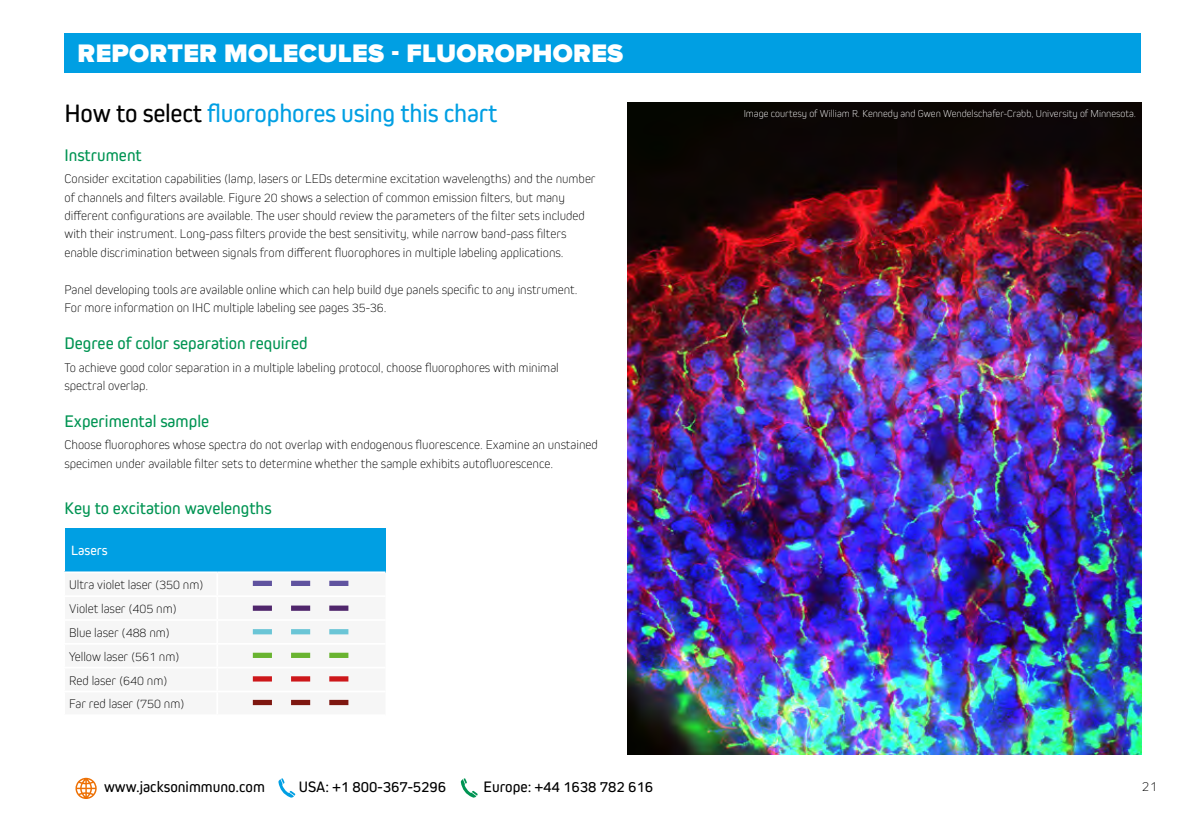
<style>
.page{position:relative;width:1191px;height:819px;background:#fff}
.page>*{position:absolute;margin:0;border:0;box-sizing:border-box;transform-origin:0 0}
.t1{font:26.25px "Kiro";letter-spacing:-.01em;color:#009fe3}
.t2{font:900 26.25px "Proxima Nova";letter-spacing:.01em;color:#fff}
.t3{font:17.5px "Kiro";color:#009453}
.t4{font:15.75px "Kiro";color:#000}
.t5{font:14px "Kiro";color:#fff}
.t6{font:200 14px "Kiro";color:#000}
.t7{font:200 13.12px/18.4px "Kiro";color:#000}
.t8{font:200 10.5px "Kiro";color:#fff}
.s1{color:#000}
</style>
<div class="page">
<svg style="left:278px;top:778px;width:17px;height:20px"></svg>
<svg style="left:75px;top:777px;width:22px;height:22px"></svg>
<svg style="left:460px;top:778px;width:18px;height:20px"></svg>
<div style="left:64px;top:33px;width:1077px;height:40px;background:#009fe3"></div>
<div style="left:64px;top:527px;width:321px;height:45px;background:#009fe3"></div>
<div style="left:252px;top:580px;width:97px;height:126px;background:#f6f6f6"></div>
<hr style="left:63px;top:527px;width:2px;height:44px;background:#fff">
<hr style="left:63px;top:571px;width:154px;height:2px;background:#fff">
<hr style="left:217px;top:571px;width:168px;height:2px;background:#fff">
<hr style="left:217px;top:595px;width:168px;height:2px;background:#fff">
<hr style="left:217px;top:619px;width:168px;height:1px;background:#fff">
<hr style="left:217px;top:643px;width:168px;height:1px;background:#fff">
<hr style="left:217px;top:666px;width:168px;height:2px;background:#fff">
<hr style="left:217px;top:690px;width:168px;height:2px;background:#fff">
<svg style="left:253px;top:629px;width:95px;height:5px"></svg>
<svg style="left:253px;top:605px;width:95px;height:5px"></svg>
<svg style="left:253px;top:580px;width:95px;height:6px"></svg>
<svg style="left:253px;top:652px;width:95px;height:6px"></svg>
<svg style="left:253px;top:676px;width:95px;height:5px"></svg>
<svg style="left:253px;top:699px;width:95px;height:6px"></svg>
<img style="left:628px;top:102px;width:513px;height:652px">
<h1 class="t2" style="left:78px;top:41px;width:547px">REPORTER MOLECULES - FLUOROPHORES</h1>
<h1 class="t1" style="left:64px;top:98px;width:434px"><span class="s1">How to select</span> fluorophores using this chart</h1>
<h2 class="t3" style="left:64px;top:144px;width:79px">Instrument</h2>
<p class="t7" style="left:64px;top:169px;width:533px">Consider excitation capabilities (lamp, lasers or LEDs determine excitation wavelengths) and the number of channels and filters available. Figure 20 shows a selection of common emission filters, but many different configurations are available. The user should review the parameters of the filter sets included with their instrument. Long-pass filters provide the best sensitivity, while narrow band-pass filters enable discrimination between signals from different fluorophores in multiple labeling applications.</p>
<p class="t7" style="left:64px;top:279px;width:514px">Panel developing tools are available online which can help build dye panels specific to any instrument.<br>For more information on IHC multiple labeling see pages 35-36.</p>
<h2 class="t3" style="left:64px;top:333px;width:244px">Degree of color separation required</h2>
<p class="t7" style="left:64px;top:357px;width:496px">To achieve good color separation in a multiple labeling protocol, choose fluorophores with minimal spectral overlap.</p>
<h2 class="t3" style="left:64px;top:410px;width:146px">Experimental sample</h2>
<p class="t7" style="left:64px;top:435px;width:535px">Choose fluorophores whose spectra do not overlap with endogenous fluorescence. Examine an unstained specimen under available filter sets to determine whether the sample exhibits autofluorescence.</p>
<h2 class="t3" style="left:64px;top:498px;width:209px">Key to excitation wavelengths</h2>
<p class="t5" style="left:71px;top:542px;width:38px">Lasers</p>
<p class="t7" style="left:69px;top:572px;width:136px;line-height:23.8px">Ultra violet laser (350 nm)<br>Violet laser (405 nm)<br>Blue laser (488 nm)<br>Yellow laser (561 nm)<br>Red laser (640 nm)<br>Far red laser (750 nm)</p>
<p class="t8" style="left:743px;top:108px;width:394px">Image courtesy of William R. Kennedy and Gwen Wendelschafer-Crabb, University of Minnesota.</p>
<p class="t4" style="left:104px;top:777px;width:162px">www.jacksonimmuno.com</p>
<p class="t4" style="left:299px;top:777px;width:149px">USA: +1 800-367-5296</p>
<p class="t4" style="left:483px;top:777px;width:171px">Europe: +44 1638 782 616</p>
<p class="t6" style="left:1141px;top:777px;width:17px">21</p>
</div>
